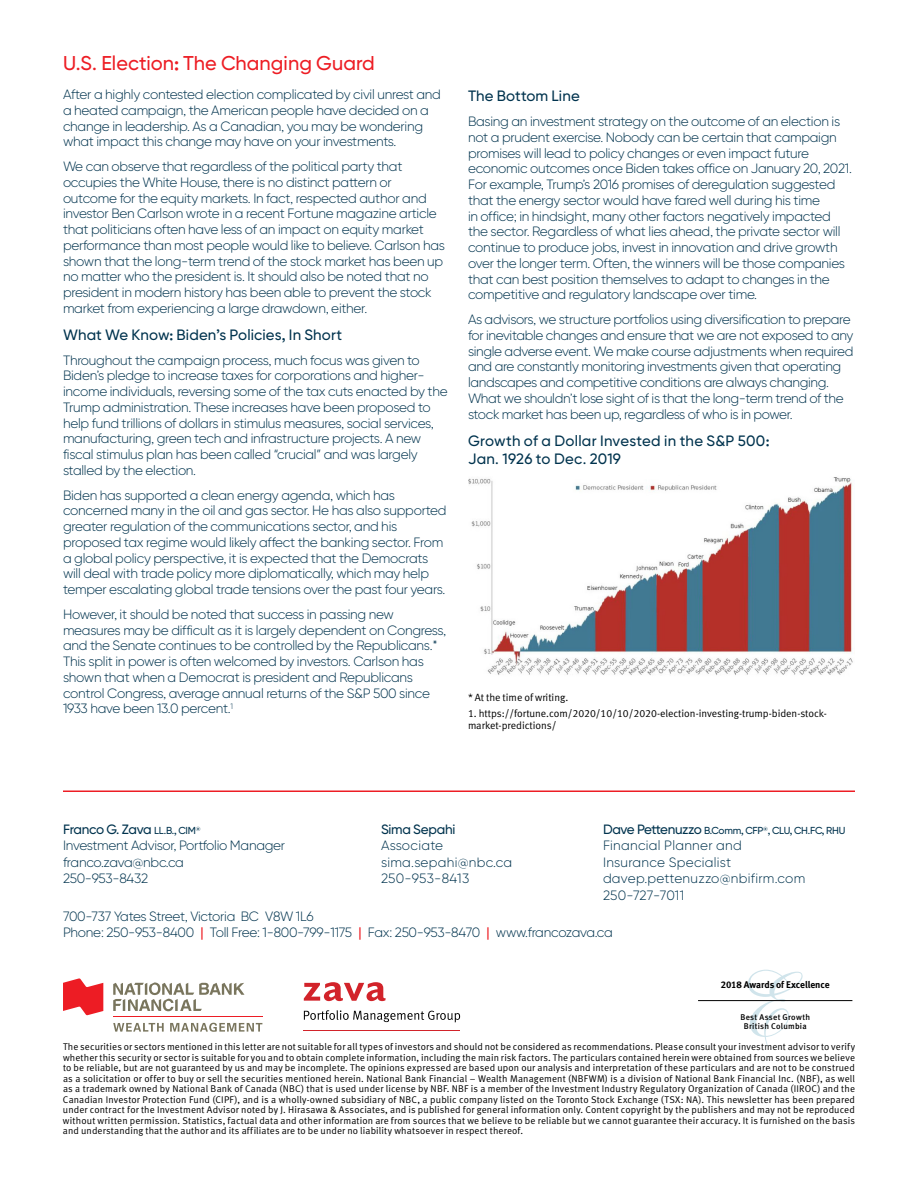
<style>
.page{position:relative;width:918px;height:1188px;background:#fff}
.page>*{position:absolute;margin:0;border:0;box-sizing:border-box;transform-origin:0 0}
.MASTER_Head{font:500 19.95px "Gilroy BN";color:#ed1d24}
.MASTER_Subtitle{font:500 15px/18px "Gilroy BN";letter-spacing:.01em;color:#00334e}
.MASTER_Body{font:300 13.5px/15.8px "Gilroy BN";letter-spacing:-.02em;color:#00334e}
.MASTER_Body-2{font:300 13.5px/16.5px "Gilroy BN";letter-spacing:.02em;color:#00334e}
.MASTER_Body-3{font:500 13.5px "Gilroy BN";letter-spacing:-.02em;color:#00334e}
.MASTER_Legal{font:10.5px/12px "Meta Normal LF";color:#000}
.MASTER_Body-4{font:500 10.2px "Gilroy BN";letter-spacing:-.025em;color:#00334e}
.t1{font:9.75px/10.5px "Meta Normal LF";letter-spacing:.015em;color:#000;text-align:justify}
.t2{font:9.75px "Meta Bold LF";letter-spacing:-.005em;color:#000}
.t3{font:8.4px/9.3px "Meta Medium LF";letter-spacing:.03em;color:#000;text-align:center}
.s1{font-size:10.2px}
.s2{font-size:13.5px}
.s3{font-weight:500;color:#ed1d24}
</style>
<div class="page">
<img style="left:468px;top:477px;width:385px;height:198px">
<hr style="left:63px;top:790px;width:792px;height:2px;background:#ed1d24">
<svg style="left:304px;top:982px;width:82px;height:19px"></svg>
<hr style="left:304px;top:1030px;width:156px;height:1px;background:#d2232a">
<svg style="left:304px;top:1010px;width:156px;height:12px"></svg>
<svg style="left:63px;top:978px;width:40px;height:37px"></svg>
<svg style="left:113px;top:1023px;width:51px;height:9px"></svg>
<svg style="left:170px;top:1023px;width:92px;height:9px"></svg>
<hr style="left:113px;top:1017px;width:149px;height:1px;background:#ed1c24">
<svg style="left:113px;top:982px;width:132px;height:29px"></svg>
<svg style="left:748px;top:970px;width:55px;height:76px"></svg>
<hr style="left:698px;top:1000px;width:154px;height:1px;background:#000">
<p class="MASTER_Head" style="left:63px;top:51px;width:313px">U.S. Election: The Changing Guard</p>
<p class="MASTER_Body" style="left:63px;top:86px;width:379px">After a highly contested election complicated by civil unrest and a heated campaign, the American people have decided on a change in leadership. As a Canadian, you may be wondering what impact this change may have on your investments.</p>
<p class="MASTER_Body" style="left:63px;top:158px;width:384px">We can observe that regardless of the political party that occupies the White House, there is no distinct pattern or outcome for the equity markets. In fact, respected author and investor Ben Carlson wrote in a recent Fortune magazine article that politicians often have less of an impact on equity market performance than most people would like to believe. Carlson has shown that the long-term trend of the stock market has been up no matter who the president is. It should also be noted that no president in modern history has been able to prevent the stock market from experiencing a large drawdown, either.</p>
<p class="MASTER_Subtitle" style="left:63px;top:326px;width:281px">What We Know: Biden’s Policies, In Short</p>
<p class="MASTER_Body" style="left:63px;top:352px;width:386px">Throughout the campaign process, much focus was given to Biden’s pledge to increase taxes for corporations and higher&shy;income individuals, reversing some of the tax cuts enacted by the Trump administration. These increases have been proposed to help fund trillions of dollars in stimulus measures, social services, manufacturing, green tech and infrastructure projects. A new fiscal stimulus plan has been called “crucial” and was largely stalled by the election.</p>
<p class="MASTER_Body" style="left:63px;top:487px;width:385px">Biden has supported a clean energy agenda, which has concerned many in the oil and gas sector. He has also supported greater regulation of the communications sector, and his proposed tax regime would likely affect the banking sector. From a global policy perspective, it is expected that the Democrats will deal with trade policy more diplomatically, which may help temper escalating global trade tensions over the past four years.</p>
<p class="MASTER_Body" style="left:63px;top:606px;width:385px">However, it should be noted that success in passing new measures may be difficult as it is largely dependent on Congress, and the Senate continues to be controlled by the Republicans.* This split in power is often welcomed by investors. Carlson has shown that when a Democrat is president and Republicans control Congress, average annual returns of the S&amp;P 500 since 1933 have been 13.0 percent.<sup>1</sup></p>
<p class="MASTER_Subtitle" style="left:468px;top:87px;width:113px">The Bottom Line</p>
<p class="MASTER_Body" style="left:468px;top:113px;width:386px">Basing an investment strategy on the outcome of an election is not a prudent exercise. Nobody can be certain that campaign promises will lead to policy changes or even impact future economic outcomes once Biden takes office on January 20, 2021.<br>For example, Trump’s 2016 promises of deregulation suggested that the energy sector would have fared well during his time<br>in office; in hindsight, many other factors negatively impacted the sector. Regardless of what lies ahead, the private sector will continue to produce jobs, invest in innovation and drive growth over the longer term. Often, the winners will be those companies that can best position themselves to adapt to changes in the competitive and regulatory landscape over time.</p>
<p class="MASTER_Body" style="left:468px;top:311px;width:387px">As advisors, we structure portfolios using diversification to prepare for inevitable changes and ensure that we are not exposed to any single adverse event. We make course adjustments when required and are constantly monitoring investments given that operating landscapes and competitive conditions are always changing.<br>What we shouldn’t lose sight of is that the long-term trend of the stock market has been up, regardless of who is in power.</p>
<p class="MASTER_Subtitle" style="left:468px;top:431px;width:303px">Growth of a Dollar Invested in the S&amp;P 500:<br>Jan. 1926 to Dec. 2019</p>
<p class="MASTER_Legal" style="left:468px;top:691px;width:102px">* At the time of writing.</p>
<p class="MASTER_Legal" style="left:468px;top:707px;width:360px">1. https://fortune.com/2020/10/10/2020-election-investing-trump-biden-stock&shy;market-predictions/</p>
<p class="MASTER_Body-3" style="left:63px;top:821px;width:139px">Franco G. Zava <span class="s1">LL.B., CIM</span><sup>®</sup></p>
<p class="MASTER_Body" style="left:63px;top:837px;width:224px;line-height:16.5px">Investment Advisor, Portfolio Manager franco.zava@nbc.ca<br>250-953-8432</p>
<p class="MASTER_Body-3" style="left:381px;top:821px;width:76px">Sima Sepahi</p>
<p class="MASTER_Body-2" style="left:381px;top:837px;width:133px">Associate sima.sepahi@nbc.ca<br>250-953-8413</p>
<p class="MASTER_Body-4" style="left:603px;top:824px;width:244px"><span class="s2">Dave Pettenuzzo</span> B.Comm, CFP<sup>®</sup>, CLU, CH.FC, RHU</p>
<p class="MASTER_Body-2" style="left:603px;top:837px;width:204px">Financial Planner and<br>Insurance Specialist davep.pettenuzzo@nbifirm.com<br>250-727-7011</p>
<p class="MASTER_Body" style="left:63px;top:908px;width:252px">700-737 Yates Street, Victoria BC V8W 1L6</p>
<p class="MASTER_Body" style="left:63px;top:925px;width:551px">Phone: 250-953-8400 <span class="s3">|</span> Toll Free: 1-800-799-1175 <span class="s3">|</span> Fax: 250-953-8470 <span class="s3">|</span> www.francozava.ca</p>
<p class="t2" style="left:721px;top:979px;width:110px">2018 Awards of Excellence</p>
<p class="t3" style="left:740px;top:1012px;width:71px">Best Asset Growth<br>British Columbia</p>
<p class="t1" style="left:63px;top:1041px;width:794px">The securities or sectors mentioned in this letter are not suitable for all types of investors and should not be considered as recommendations. Please consult your investment advisor to verify whether this security or sector is suitable for you and to obtain complete information, including the main risk factors. The particulars contained herein were obtained from sources we believe to be reliable, but are not guaranteed by us and may be incomplete. The opinions expressed are based upon our analysis and interpretation of these particulars and are not to be construed as a solicitation or offer to buy or sell the securities mentioned herein. National Bank Financial – Wealth Management (NBFWM) is a division of National Bank Financial Inc. (NBF), as well as a trademark owned by National Bank of Canada (NBC) that is used under license by NBF. NBF is a member of the Investment Industry Regulatory Organization of Canada (IIROC) and the Canadian Investor Protection Fund (CIPF), and is a wholly‑owned subsidiary of NBC, a public company listed on the Toronto Stock Exchange (TSX: NA). This newsletter has been prepared under contract for the Investment Advisor noted by J. Hirasawa &amp; Associates, and is published for general information only. Content copyright by the publishers and may not be reproduced without written permission. Statistics, factual data and other information are from sources that we believe to be reliable but we cannot guarantee their accuracy. It is furnished on the basis and understanding that the author and its affiliates are to be under no liability whatsoever in respect thereof.</p>
</div>
